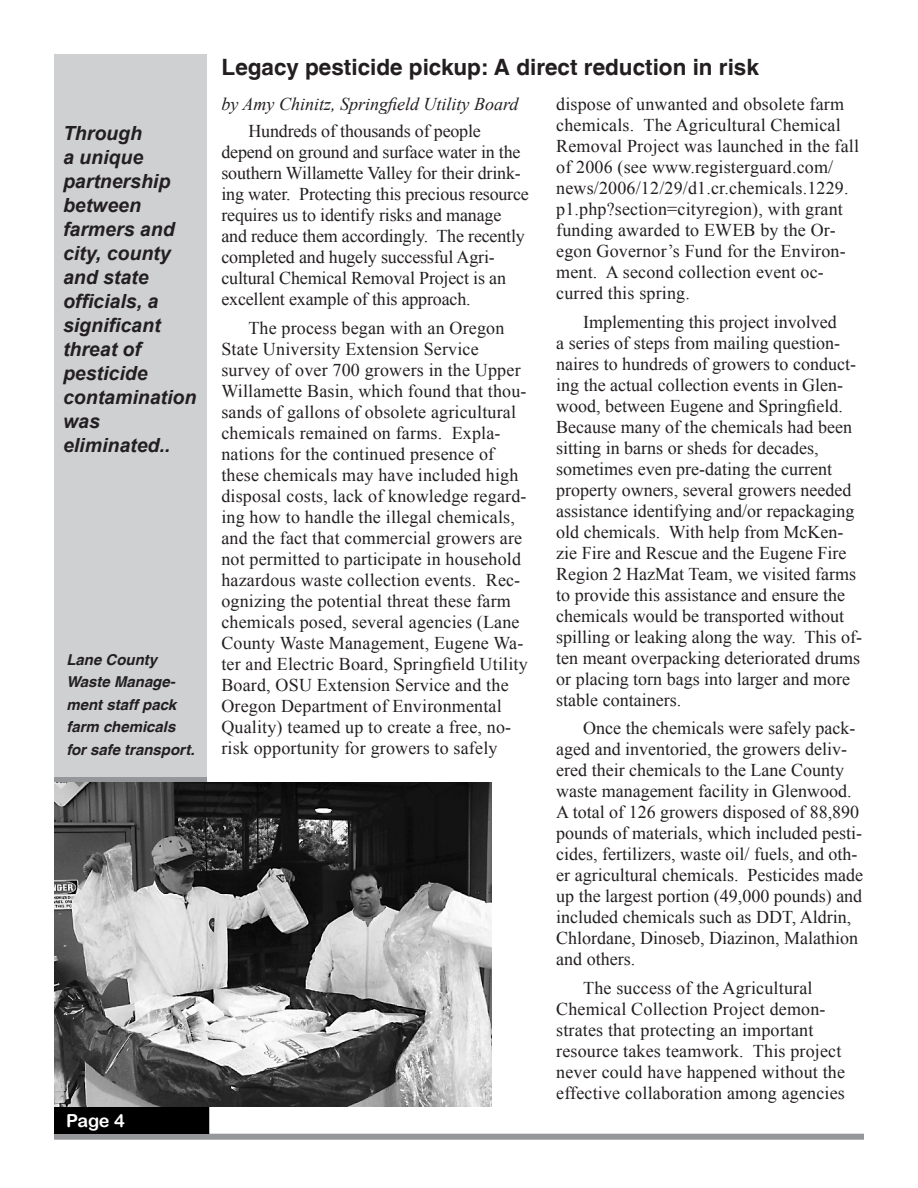
<style>
.page{position:relative;width:918px;height:1188px;background:#fff}
.page>*{position:absolute;margin:0;border:0;box-sizing:border-box;transform-origin:0 0}
.Headline{font:700 22.5px "Helvetica LT";color:#231f20}
.PullQuote{font:italic 700 19.5px/24px "Arial";color:#231f20}
.Body{font:18px/21px "Times New Roman";color:#231f20}
.By-line{font:italic 18px "Times New Roman";color:#231f20}
.Vol__Info_Reverse{font:18px "Arial Rounded MT Bold";color:#fff}
.sidebar_caption{font:italic 700 15px/22.5px "Helvetica LT";color:#231f20}
</style>
<div class="page">
<div style="left:54px;top:1134px;width:810px;height:6px;background:#95979a"></div>
<div style="left:54px;top:776px;width:153px;height:6px;background:#95979a"></div>
<div style="left:55px;top:1108px;width:153px;height:25px;background:#000"></div>
<div style="left:54px;top:1107px;width:155px;height:27px;border:2px solid #000"></div>
<div style="left:54px;top:54px;width:153px;height:723px;background:#cfd0d2"></div>
<img style="left:54px;top:782px;width:437px;height:325px">
<p class="PullQuote" style="left:63px;top:122px;width:135px">Through<br>a unique partnership between farmers and city, county and state officials, a significant threat of pesticide contamination was eliminated..</p>
<p class="sidebar_caption" style="left:66px;top:648px;width:130px">Lane County<br>Waste Manage&shy;ment staff pack farm chemicals for safe transport.</p>
<p class="Vol__Info_Reverse" style="left:66px;top:1110px;width:60px">Page 4</p>
<p class="Headline" style="left:222px;top:53px;width:539px">Legacy pesticide pickup: A direct reduction in risk</p>
<p class="By-line" style="left:221px;top:92px;width:298px">by Amy Chinitz, Springfield Utility Board</p>
<p class="Body" style="left:221px;top:121px;width:309px;text-indent:27px">Hundreds of thousands of people depend on ground and surface water in the southern Willamette Valley for their drink&shy;ing water. Protecting this precious resource requires us to identify risks and manage and reduce them accordingly. The recently completed and hugely successful Agri&shy;cultural Chemical Removal Project is an excellent example of this approach.</p>
<p class="Body" style="left:221px;top:317px;width:308px;text-indent:27px">The process began with an Oregon State University Extension Service survey of over 700 growers in the Upper Willamette Basin, which found that thou&shy;sands of gallons of obsolete agricultural chemicals remained on farms. Expla&shy;nations for the continued presence of these chemicals may have included high disposal costs, lack of knowledge regard&shy;ing how to handle the illegal chemicals, and the fact that commercial growers are not permitted to participate in household hazardous waste collection events. Rec&shy;ognizing the potential threat these farm chemicals posed, several agencies (Lane County Waste Management, Eugene Wa&shy;ter and Electric Board, Springfield Utility Board, OSU Extension Service and the Oregon Department of Environmental Quality) teamed up to create a free, no&shy;risk opportunity for growers to safely</p>
<p class="Body" style="left:556px;top:94px;width:304px">dispose of unwanted and obsolete farm chemicals. The Agricultural Chemical Removal Project was launched in the fall of 2006 (see www.registerguard.com/ news/2006/12/29/d1.cr.chemicals.1229. p1.php?section=cityregion), with grant funding awarded to EWEB by the Or&shy;egon Governor’s Fund for the Environ&shy;ment. A second collection event oc&shy;curred this spring.</p>
<p class="Body" style="left:556px;top:311px;width:307px;text-indent:27px">Implementing this project involved<br>a series of steps from mailing question&shy;naires to hundreds of growers to conduct&shy;ing the actual collection events in Glen&shy;wood, between Eugene and Springfield.<br>Because many of the chemicals had been sitting in barns or sheds for decades, sometimes even pre-dating the current property owners, several growers needed assistance identifying and/or repackaging old chemicals. With help from McKen&shy;zie Fire and Rescue and the Eugene Fire Region 2 HazMat Team, we visited farms to provide this assistance and ensure the chemicals would be transported without spilling or leaking along the way. This of&shy;ten meant overpacking deteriorated drums or placing torn bags into larger and more stable containers.</p>
<p class="Body" style="left:556px;top:718px;width:308px;text-indent:27px">Once the chemicals were safely pack&shy;aged and inventoried, the growers deliv&shy;ered their chemicals to the Lane County waste management facility in Glenwood.<br>A total of 126 growers disposed of 88,890 pounds of materials, which included pesti&shy;cides, fertilizers, waste oil/ fuels, and oth&shy;er agricultural chemicals. Pesticides made up the largest portion (49,000 pounds) and included chemicals such as DDT, Aldrin, Chlordane, Dinoseb, Diazinon, Malathion and others.</p>
<p class="Body" style="left:556px;top:977px;width:290px;text-indent:27px">The success of the Agricultural Chemical Collection Project demon&shy;strates that protecting an important resource takes teamwork. This project never could have happened without the effective collaboration among agencies</p>
</div>
